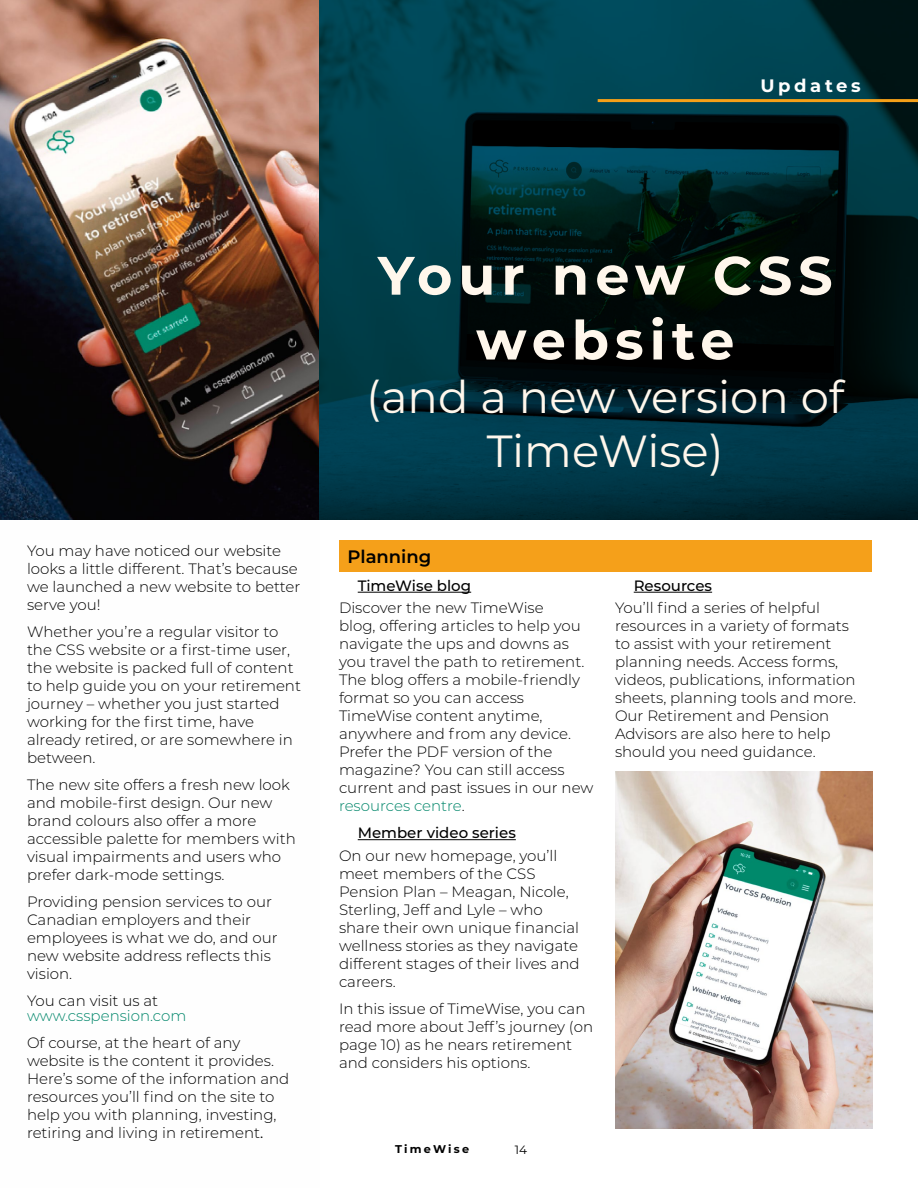
<style>
.page{position:relative;width:918px;height:1188px;background:#fff}
.page>*{position:absolute;margin:0;border:0;box-sizing:border-box;transform-origin:0 0}
.t1{font:700 54px/64.8px "Montserrat";letter-spacing:.11em;color:#fff7ec;text-align:center}
.t2{font:45px/54px "Montserrat";color:#fff7ec;text-align:center}
.t3{font:600 18px "Montserrat";color:#000}
.t4{font:700 18px "Montserrat";letter-spacing:.2em;color:#fff}
.t5{font:300 15px/18px "Montserrat";color:#000}
.t6{font:500 15px "Montserrat";color:#000}
.t7{font:300 15px "Montserrat";color:#00866a}
.t8{font:12px "Montserrat";color:#000}
.t9{font:700 11.25px "Montserrat";letter-spacing:.2em;color:#000}
.s1{font-weight:400}
.s2{color:#00866a}
</style>
<div class="page">
<img style="left:0;top:0;width:320px;height:520px">
<svg style="left:320px;top:0;width:598px;height:520px;background:#002b33"></svg>
<div style="left:339px;top:540px;width:533px;height:32px;background:#f5a01a"></div>
<img style="left:615px;top:772px;width:258px;height:357px">
<hr style="left:358px;top:592px;width:113px;height:1px;background:#000">
<hr style="left:358px;top:839px;width:158px;height:1px;background:#000">
<hr style="left:634px;top:592px;width:78px;height:1px;background:#000">
<hr style="left:598px;top:99px;width:320px;height:3px;background:#f5a018">
<p class="t4" style="left:760px;top:73px;width:102px">Updates</p>
<p class="t5" style="left:27px;top:542px;width:275px">You may have noticed our website looks a little different. That’s because we launched a new website to better serve you!</p>
<p class="t5" style="left:27px;top:623px;width:276px">Whether you’re a regular visitor to the CSS website or a first-time user, the website is packed full of content to help guide you on your retirement journey – whether you just started working for the first time, have already retired, or are somewhere in between.</p>
<p class="t5" style="left:27px;top:776px;width:270px">The new site offers a fresh new look and mobile-first design. Our new brand colours also offer a more accessible palette for members with visual impairments and users who prefer dark-mode settings.</p>
<p class="t5" style="left:27px;top:893px;width:252px">Providing pension services to our<br>Canadian employers and their employees is what we do, and our new website address reflects this vision.</p>
<p class="t5" style="left:27px;top:992px;width:133px">You can visit us at</p>
<p class="t7" style="left:27px;top:1006px;width:161px">www.csspension.com</p>
<p class="t5" style="left:27px;top:1034px;width:264px">Of course, at the heart of any website is the content it provides.<br>Here’s some of the information and resources you’ll find on the site to help you with planning, investing, retiring and living in retirement<span class="s1">.</span></p>
<h1 class="t1" style="left:378px;top:240px;width:456px">Your new CSS website</h1>
<h2 class="t2" style="left:366px;top:369px;width:479px">(and a new version of<br>TimeWise)</h2>
<p class="t3" style="left:347px;top:544px;width:85px">Planning</p>
<p class="t6" style="left:358px;top:575px;width:115px">TimeWise blog</p>
<p class="t5" style="left:339px;top:598px;width:256px">Discover the new TimeWise<br>blog, offering articles to help you navigate the ups and downs as you travel the path to retirement.<br>The blog offers a mobile-friendly format so you can access<br>TimeWise content anytime, anywhere and from any device.<br>Prefer the PDF version of the magazine? You can still access current and past issues in our new <span class="s2">resources centre</span>.</p>
<p class="t6" style="left:358px;top:822px;width:160px">Member video series</p>
<p class="t5" style="left:339px;top:846px;width:242px">On our new homepage, you’ll meet members of the CSS<br>Pension Plan – Meagan, Nicole,<br>Sterling, Jeff and Lyle – who share their own unique financial wellness stories as they navigate different stages of their lives and careers.</p>
<p class="t5" style="left:339px;top:999px;width:256px">In this issue of TimeWise, you can read more about Jeff’s journey (on page 10) as he nears retirement and considers his options.</p>
<p class="t6" style="left:634px;top:575px;width:80px">Resources</p>
<p class="t5" style="left:615px;top:598px;width:243px">You’ll find a series of helpful resources in a variety of formats to assist with your retirement planning needs. Access forms, videos, publications, information sheets, planning tools and more.<br>Our Retirement and Pension<br>Advisors are also here to help should you need guidance.</p>
<p class="t9" style="left:395px;top:1141px;width:76px">TimeWise</p>
<p class="t8" style="left:515px;top:1142px;width:14px">14</p>
</div>
